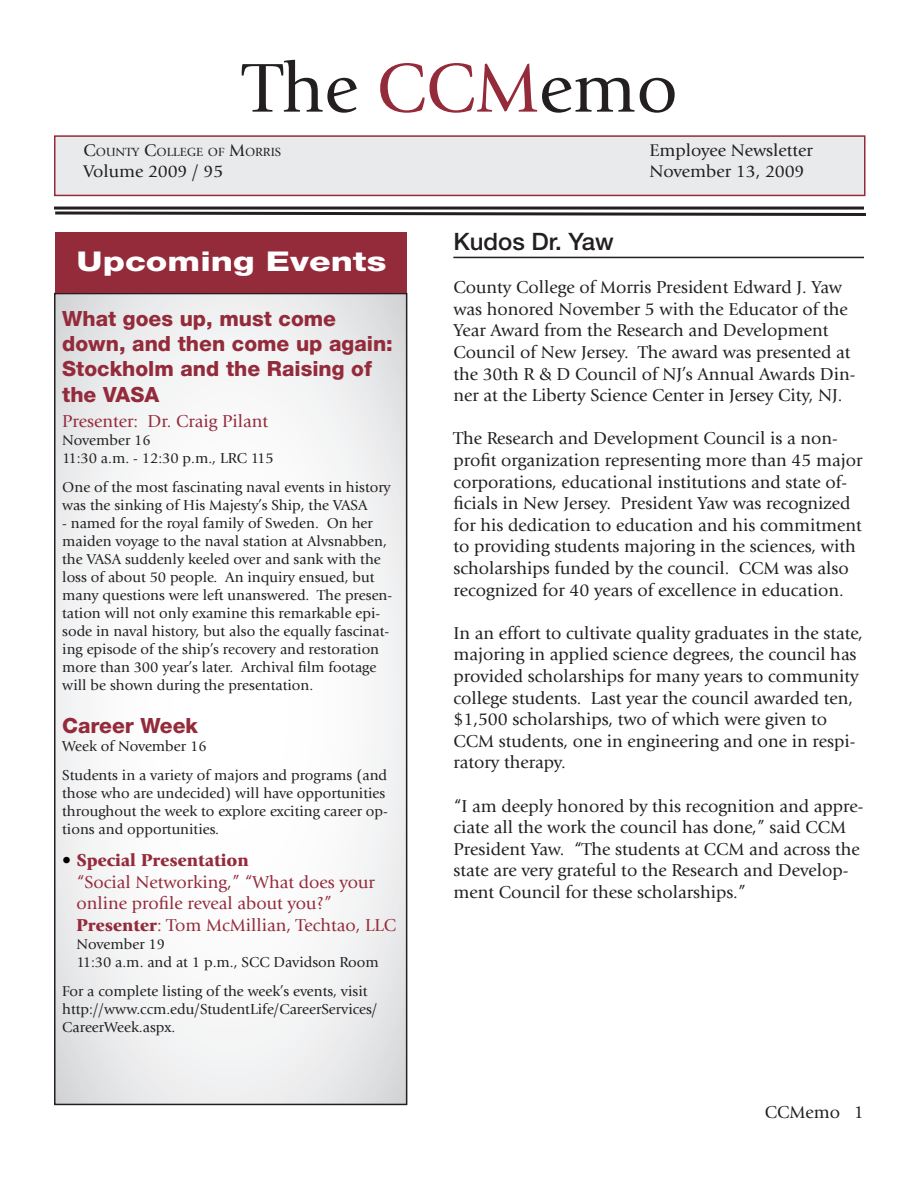
<style>
.page{position:relative;width:918px;height:1188px;background:#fff}
.page>*{position:absolute;margin:0;border:0;box-sizing:border-box;transform-origin:0 0}
.Memo_Title{font:72px "Giovanni Std";color:#231f20}
.Events_Header{font:800 27.3px "Helvetica Neue LT Std";color:#fff;scale:1.3 1}
.Article_Headers{font:500 24px "Helvetica Neue LT Std";color:#231f20}
.Event_Sub_Titles{font:800 21px/25.2px "Helvetica Neue LT Std";color:#942b3b}
.Article_Text{font:18px/21.6px "Giovanni Std";color:#231f20}
.Event_Sub_Titles-2{font:18px/21.6px "Giovanni Std";color:#942b3b}
.Memo_Vol_and_Date{font:17.7px "Giovanni Std";color:#231f20}
.Event_Info{font:15px/18px "Giovanni Std";color:#231f20}
.Event_Sub_Titles-3{font:15px/18px "Giovanni Std";color:#231f20}
.Event_Info-2{font:15px "Giovanni Std";letter-spacing:-.02em;color:#231f20}
.t1{font:12.3px "Giovanni Std";color:#231f20}
.s1{color:#942b3b}
.s2{font-size:17.7px}
.s3{font-weight:900;color:#000}
.s4{font-weight:900}
</style>
<div class="page">
<div style="left:55px;top:136px;width:810px;height:59px;background:#e9eaeb"></div>
<div style="left:54px;top:135px;width:811px;height:61px;border:2px solid #942b3b"></div>
<svg style="left:57px;top:296px;width:347px;height:806px"></svg>
<div style="left:54px;top:293px;width:353px;height:812px;border:2px solid #231f20"></div>
<svg style="left:55px;top:211px;width:811px;height:5px"></svg>
<hr style="left:54px;top:207px;width:810px;height:3px;background:#231f20">
<div style="left:55px;top:232px;width:352px;height:61px;background:#942b3b"></div>
<hr style="left:453px;top:257px;width:411px;height:1px;background:#231f20">
<p class="Memo_Title" style="left:243px;top:48px;width:436px">The <span class="s1">CCM</span>emo</p>
<p class="t1" style="left:83px;top:145px;width:199px"><span class="s2">C</span>OUNTY <span class="s2">C</span>OLLEGE OF <span class="s2">M</span>ORRIS</p>
<p class="Memo_Vol_and_Date" style="left:649px;top:140px;width:165px">Employee Newsletter</p>
<p class="Memo_Vol_and_Date" style="left:83px;top:162px;width:142px">Volume 2009 / 95</p>
<p class="Memo_Vol_and_Date" style="left:649px;top:162px;width:157px">November 13, 2009</p>
<p class="Events_Header" style="left:77px;top:245px;width:240px">Upcoming Events</p>
<p class="Event_Sub_Titles" style="left:62px;top:306px;width:332px">What goes up, must come down, and then come up again:<br>Stockholm and the Raising of the VASA</p>
<p class="Event_Sub_Titles-2" style="left:62px;top:410px;width:207px">Presenter: Dr. Craig Pilant</p>
<p class="Event_Info" style="left:62px;top:431px;width:90px">November 16</p>
<p class="Event_Info-2" style="left:62px;top:449px;width:213px">11:30 a.m. - 12:30 p.m., LRC 115</p>
<p class="Event_Info" style="left:62px;top:478px;width:330px">One of the most fascinating naval events in history was the sinking of His Majesty’s Ship, the VASA</p>
<p class="Event_Info" style="left:62px;top:514px;width:332px">- named for the royal family of Sweden. On her maiden voyage to the naval station at Alvsnabben, the VASA suddenly keeled over and sank with the loss of about 50 people. An inquiry ensued, but many questions were left unanswered. The presen&shy;tation will not only examine this remarkable epi&shy;sode in naval history, but also the equally fascinat&shy;ing episode of the ship’s recovery and restoration more than 300 year’s later. Archival film footage will be shown during the presentation.</p>
<p class="Event_Sub_Titles" style="left:62px;top:713px;width:137px">Career Week</p>
<p class="Event_Info" style="left:62px;top:737px;width:146px">Week of November 16</p>
<p class="Event_Info" style="left:62px;top:766px;width:327px">Students in a variety of majors and programs (and those who are undecided) will have opportunities throughout the week to explore exciting career op&shy;tions and opportunities.</p>
<p class="Event_Sub_Titles-2" style="left:77px;top:849px;width:321px;text-indent:-14px"><span class="s3">•</span> <span class="s4">Special Presentation<br></span>“Social Networking,” “What does your online profile reveal about you?” <span class="s4">Presenter</span>: Tom McMillian, Techtao, LLC</p>
<p class="Event_Sub_Titles-3" style="left:77px;top:935px;width:304px">November 19<br>11:30 a.m. and at 1 p.m., SCC Davidson Room</p>
<p class="Event_Info" style="left:62px;top:982px;width:317px">For a complete listing of the week’s events, visit http://www.ccm.edu/StudentLife/CareerServices/<br>CareerWeek.aspx.</p>
<p class="Article_Headers" style="left:453px;top:227px;width:162px">Kudos Dr. Yaw</p>
<p class="Article_Text" style="left:453px;top:277px;width:404px">County College of Morris President Edward J. Yaw was honored November 5 with the Educator of the Year Award from the Research and Development Council of New Jersey. The award was presented at the 30th R &amp; D Council of NJ’s Annual Awards Din&shy;ner at the Liberty Science Center in Jersey City, NJ.</p>
<p class="Article_Text" style="left:453px;top:428px;width:410px">The Research and Development Council is a non&shy;profit organization representing more than 45 major corporations, educational institutions and state of&shy;ficials in New Jersey. President Yaw was recognized for his dedication to education and his commitment to providing students majoring in the sciences, with scholarships funded by the council. CCM was also recognized for 40 years of excellence in education.</p>
<p class="Article_Text" style="left:453px;top:622px;width:411px">In an effort to cultivate quality graduates in the state, majoring in applied science degrees, the council has provided scholarships for many years to community college students. Last year the council awarded ten, $1,500 scholarships, two of which were given to CCM students, one in engineering and one in respi&shy;ratory therapy.</p>
<p class="Article_Text" style="left:453px;top:795px;width:412px">“I am deeply honored by this recognition and appre&shy;ciate all the work the council has done,” said CCM President Yaw. “The students at CCM and across the state are very grateful to the Research and Develop&shy;ment Council for these scholarships.”</p>
<p class="Article_Text" style="left:765px;top:1102px;width:101px">CCMemo 1</p>
</div>
